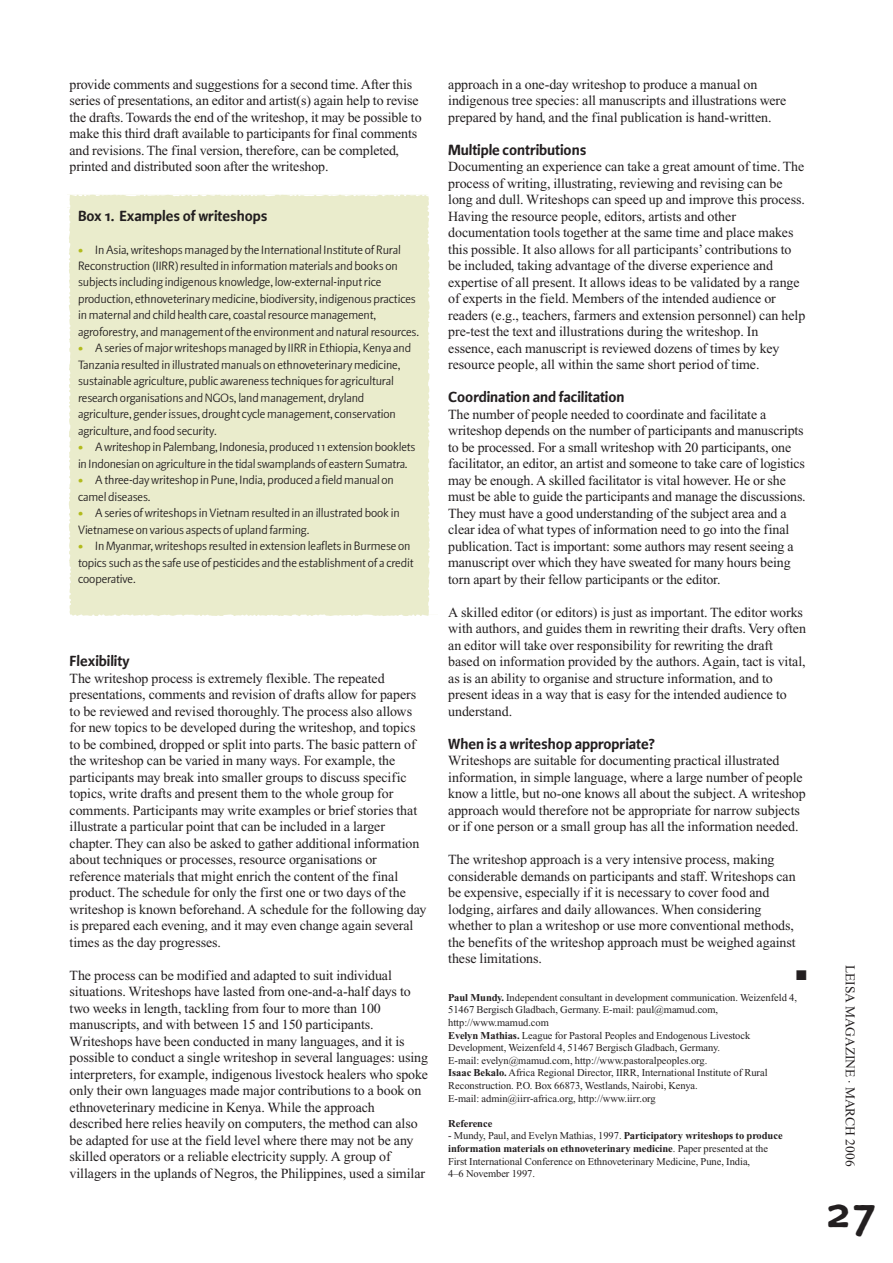
<style>
.page{position:relative;width:893px;height:1263px;background:#fff}
.page>*{position:absolute;margin:0;border:0;box-sizing:border-box;transform-origin:0 0}
.t1{font:48px "Beo Sans Bold R11";color:#231f20}
.t2{font:16.5px "Beo Sans Bold R11";color:#231f20}
.t3{font:13.95px/16.5px "Times";letter-spacing:-.005em;color:#231f20}
.t4{font:13.95px "Zapf Dingbats";color:#231f20}
.t5{font:13.5px/16.5px "Beo Sans R11";letter-spacing:-.005em;color:#231f20}
.t6{font:13.5px "Times";color:#231f20}
.t7{font:10.5px/12.6px "Times";letter-spacing:-.005em;color:#231f20}
.t8{font:700 10.5px "Times";letter-spacing:-.005em;color:#231f20}
.s1{color:#b2bb1d}
.s2{font-weight:700}
</style>
<div class="page">
<div style="left:67px;top:194px;width:363px;height:421px;background:#eaeccc"></div>
<p class="t3" style="left:70px;top:77px;width:353px">provide comments and suggestions for a second time. After this series of presentations, an editor and artist(s) again help to revise the drafts. Towards the end of the writeshop, it may be possible to make this third draft available to participants for final comments and revisions. The final version, therefore, can be completed, printed and distributed soon after the writeshop.</p>
<p class="t2" style="left:78px;top:209px;width:191px">Box 1. Examples of writeshops</p>
<p class="t5" style="left:78px;top:242px;width:342px"><span class="s1">•</span> In Asia, writeshops managed by the International Institute of Rural Reconstruction (IIRR) resulted in information materials and books on subjects including indigenous knowledge, low-external-input rice production, ethnoveterinary medicine, biodiversity, indigenous practices in maternal and child health care, coastal resource management, agroforestry, and management of the environment and natural resources.</p>
<p class="t5" style="left:78px;top:341px;width:334px"><span class="s1">•</span> A series of major writeshops managed by IIRR in Ethiopia, Kenya and Tanzania resulted in illustrated manuals on ethnoveterinary medicine, sustainable agriculture, public awareness techniques for agricultural research organisations and NGOs, land management, dryland agriculture, gender issues, drought cycle management, conservation agriculture, and food security.</p>
<p class="t5" style="left:78px;top:440px;width:339px"><span class="s1">•</span> A writeshop in Palembang, Indonesia, produced 11 extension booklets in Indonesian on agriculture in the tidal swamplands of eastern Sumatra.</p>
<p class="t5" style="left:78px;top:473px;width:317px"><span class="s1">•</span> A three-day writeshop in Pune, India, produced a field manual on camel diseases.</p>
<p class="t5" style="left:78px;top:506px;width:323px"><span class="s1">•</span> A series of writeshops in Vietnam resulted in an illustrated book in<br>Vietnamese on various aspects of upland farming.</p>
<p class="t5" style="left:78px;top:539px;width:337px"><span class="s1">•</span> In Myanmar, writeshops resulted in extension leaflets in Burmese on topics such as the safe use of pesticides and the establishment of a credit cooperative.</p>
<p class="t2" style="left:70px;top:655px;width:62px">Flexibility</p>
<p class="t3" style="left:70px;top:671px;width:358px">The writeshop process is extremely flexible. The repeated presentations, comments and revision of drafts allow for papers to be reviewed and revised thoroughly. The process also allows for new topics to be developed during the writeshop, and topics to be combined, dropped or split into parts. The basic pattern of the writeshop can be varied in many ways. For example, the participants may break into smaller groups to discuss specific topics, write drafts and present them to the whole group for comments. Participants may write examples or brief stories that illustrate a particular point that can be included in a larger chapter. They can also be asked to gather additional information about techniques or processes, resource organisations or reference materials that might enrich the content of the final product. The schedule for only the first one or two days of the writeshop is known beforehand. A schedule for the following day is prepared each evening, and it may even change again several times as the day progresses.</p>
<p class="t3" style="left:70px;top:968px;width:360px">The process can be modified and adapted to suit individual situations. Writeshops have lasted from one-and-a-half days to two weeks in length, tackling from four to more than 100 manuscripts, and with between 15 and 150 participants.<br>Writeshops have been conducted in many languages, and it is possible to conduct a single writeshop in several languages: using interpreters, for example, indigenous livestock healers who spoke only their own languages made major contributions to a book on ethnoveterinary medicine in Kenya. While the approach described here relies heavily on computers, the method can also be adapted for use at the field level where there may not be any skilled operators or a reliable electricity supply. A group of villagers in the uplands of Negros, the Philippines, used a similar</p>
<p class="t3" style="left:448px;top:77px;width:339px">approach in a one-day writeshop to produce a manual on indigenous tree species: all manuscripts and illustrations were prepared by hand, and the final publication is hand-written.</p>
<p class="t2" style="left:448px;top:143px;width:140px">Multiple contributions</p>
<p class="t3" style="left:448px;top:159px;width:358px">Documenting an experience can take a great amount of time. The process of writing, illustrating, reviewing and revising can be long and dull. Writeshops can speed up and improve this process.<br>Having the resource people, editors, artists and other documentation tools together at the same time and place makes this possible. It also allows for all participants’ contributions to be included, taking advantage of the diverse experience and expertise of all present. It allows ideas to be validated by a range of experts in the field. Members of the intended audience or readers (e.g., teachers, farmers and extension personnel) can help pre-test the text and illustrations during the writeshop. In essence, each manuscript is reviewed dozens of times by key resource people, all within the same short period of time.</p>
<p class="t2" style="left:448px;top:391px;width:178px">Coordination and facilitation</p>
<p class="t3" style="left:448px;top:407px;width:359px">The number of people needed to coordinate and facilitate a writeshop depends on the number of participants and manuscripts to be processed. For a small writeshop with 20 participants, one facilitator, an editor, an artist and someone to take care of logistics may be enough. A skilled facilitator is vital however. He or she must be able to guide the participants and manage the discussions.<br>They must have a good understanding of the subject area and a clear idea of what types of information need to go into the final publication. Tact is important: some authors may resent seeing a manuscript over which they have sweated for many hours being torn apart by their fellow participants or the editor.</p>
<p class="t3" style="left:448px;top:605px;width:359px">A skilled editor (or editors) is just as important. The editor works with authors, and guides them in rewriting their drafts. Very often an editor will take over responsibility for rewriting the draft based on information provided by the authors. Again, tact is vital, as is an ability to organise and structure information, and to present ideas in a way that is easy for the intended audience to understand.</p>
<p class="t2" style="left:448px;top:737px;width:208px">When is a writeshop appropriate?</p>
<p class="t3" style="left:448px;top:753px;width:359px">Writeshops are suitable for documenting practical illustrated information, in simple language, where a large number of people know a little, but no-one knows all about the subject. A writeshop approach would therefore not be appropriate for narrow subjects or if one person or a small group has all the information needed.</p>
<p class="t3" style="left:448px;top:852px;width:349px">The writeshop approach is a very intensive process, making considerable demands on participants and staff. Writeshops can be expensive, especially if it is necessary to cover food and lodging, airfares and daily allowances. When considering whether to plan a writeshop or use more conventional methods, the benefits of the writeshop approach must be weighed against these limitations.</p>
<p class="t4" style="left:796px;top:968px;width:12px">■</p>
<p class="t7" style="left:448px;top:992px;width:350px"><span class="s2">Paul Mundy.</span> Independent consultant in development communication. Weizenfeld 4, 51467 Bergisch Gladbach, Germany. E-mail: paul@mamud.com, http://www.mamud.com<br><span class="s2">Evelyn Mathias.</span> League for Pastoral Peoples and Endogenous Livestock Development, Weizenfeld 4, 51467 Bergisch Gladbach, Germany.<br>E-mail: evelyn@mamud.com, http://www.pastoralpeoples.org.<br><span class="s2">Isaac Bekalo.</span> Africa Regional Director, IIRR, International Institute of Rural Reconstruction. P.O. Box 66873, Westlands, Nairobi, Kenya.<br>E-mail: admin@iirr-africa.org, http://www.iirr.org</p>
<p class="t8" style="left:448px;top:1119px;width:46px">Reference</p>
<p class="t7" style="left:448px;top:1131px;width:336px">- Mundy, Paul, and Evelyn Mathias, 1997. <span class="s2">Participatory writeshops to produce information materials on ethnoveterinary medicine</span>. Paper presented at the First International Conference on Ethnoveterinary Medicine, Pune, India,<br>4–6 November 1997.</p>
<p class="t6" style="left:855px;top:965px;width:203px;rotate:90deg">LEISA MAGAZINE . MARCH 2006</p>
<h1 class="t1" style="left:824px;top:1195px;width:54px">27</h1>
</div>
